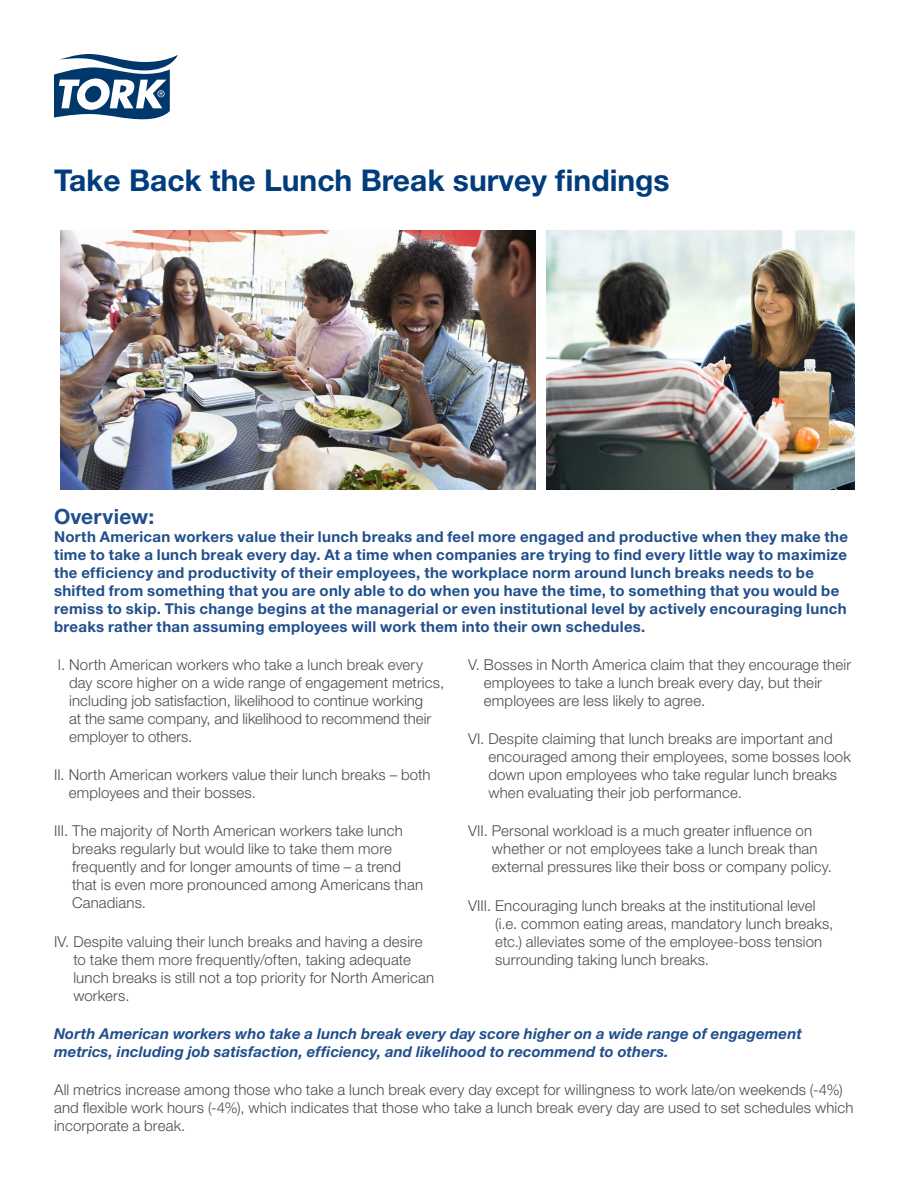
<style>
.page{position:relative;width:918px;height:1188px;background:#fff}
.page>*{position:absolute;margin:0;border:0;box-sizing:border-box;transform-origin:0 0}
.t1{font:700 30px "Helvetica Neue LT Std";color:#013d7d}
.Head_3{font:700 21px "Helvetica Neue LT Std";letter-spacing:.01em;color:#204f8c}
.Head_3-2{font:300 15px/18px "Helvetica Neue LT Std";letter-spacing:.01em;color:#4b4c4d}
.Head_3-3{font:700 15px/18px "Helvetica Neue LT Std";letter-spacing:.02em;color:#204f8c}
.Head_3-4{font:italic 700 15px/18px "Helvetica Neue LT Std";letter-spacing:.01em;color:#204f8c}
</style>
<div class="page">
<svg style="left:54px;top:54px;width:124px;height:65px"></svg>
<img style="left:60px;top:230px;width:475px;height:259px">
<img style="left:546px;top:230px;width:309px;height:259px">
<p class="t1" style="left:54px;top:162px;width:617px">Take Back the Lunch Break survey findings</p>
<p class="Head_3" style="left:54px;top:503px;width:102px">Overview:</p>
<p class="Head_3-3" style="left:54px;top:527px;width:796px">North American workers value their lunch breaks and feel more engaged and productive when they make the time to take a lunch break every day. At a time when companies are trying to find every little way to maximize the efficiency and productivity of their employees, the workplace norm around lunch breaks needs to be shifted from something that you are only able to do when you have the time, to something that you would be remiss to skip. This change begins at the managerial or even institutional level by actively encouraging lunch breaks rather than assuming employees will work them into their own schedules.</p>
<p class="Head_3-2" style="left:69px;top:655px;width:377px;text-indent:-11px">I. North American workers who take a lunch break every day score higher on a wide range of engagement metrics, including job satisfaction, likelihood to continue working<br>at the same company, and likelihood to recommend their employer to others.</p>
<p class="Head_3-2" style="left:69px;top:766px;width:363px;text-indent:-15px">II. North American workers value their lunch breaks – both employees and their bosses.</p>
<p class="Head_3-2" style="left:72px;top:822px;width:352px;text-indent:-18px">III. The majority of North American workers take lunch breaks regularly but would like to take them more frequently and for longer amounts of time – a trend that is even more pronounced among Americans than Canadians.</p>
<p class="Head_3-2" style="left:73px;top:932px;width:362px;text-indent:-19px">IV. Despite valuing their lunch breaks and having a desire to take them more frequently/often, taking adequate lunch breaks is still not a top priority for North American workers.</p>
<p class="Head_3-2" style="left:484px;top:655px;width:369px;text-indent:-16px">V. Bosses in North America claim that they encourage their employees to take a lunch break every day, but their employees are less likely to agree.</p>
<p class="Head_3-2" style="left:488px;top:730px;width:364px;text-indent:-20px">VI. Despite claiming that lunch breaks are important and encouraged among their employees, some bosses look down upon employees who take regular lunch breaks when evaluating their job performance.</p>
<p class="Head_3-2" style="left:492px;top:822px;width:342px;text-indent:-24px">VII. Personal workload is a much greater influence on whether or not employees take a lunch break than external pressures like their boss or company policy.</p>
<p class="Head_3-2" style="left:495px;top:896px;width:340px;text-indent:-27px">VIII. Encouraging lunch breaks at the institutional level (i.e. common eating areas, mandatory lunch breaks, etc.) alleviates some of the employee-boss tension surrounding taking lunch breaks.</p>
<p class="Head_3-4" style="left:54px;top:1024px;width:750px">North American workers who take a lunch break every day score higher on a wide range of engagement metrics, including job satisfaction, efficiency, and likelihood to recommend to others.</p>
<p class="Head_3-2" style="left:54px;top:1081px;width:801px">All metrics increase among those who take a lunch break every day except for willingness to work late/on weekends (-4%) and flexible work hours (-4%), which indicates that those who take a lunch break every day are used to set schedules which incorporate a break.</p>
</div>
